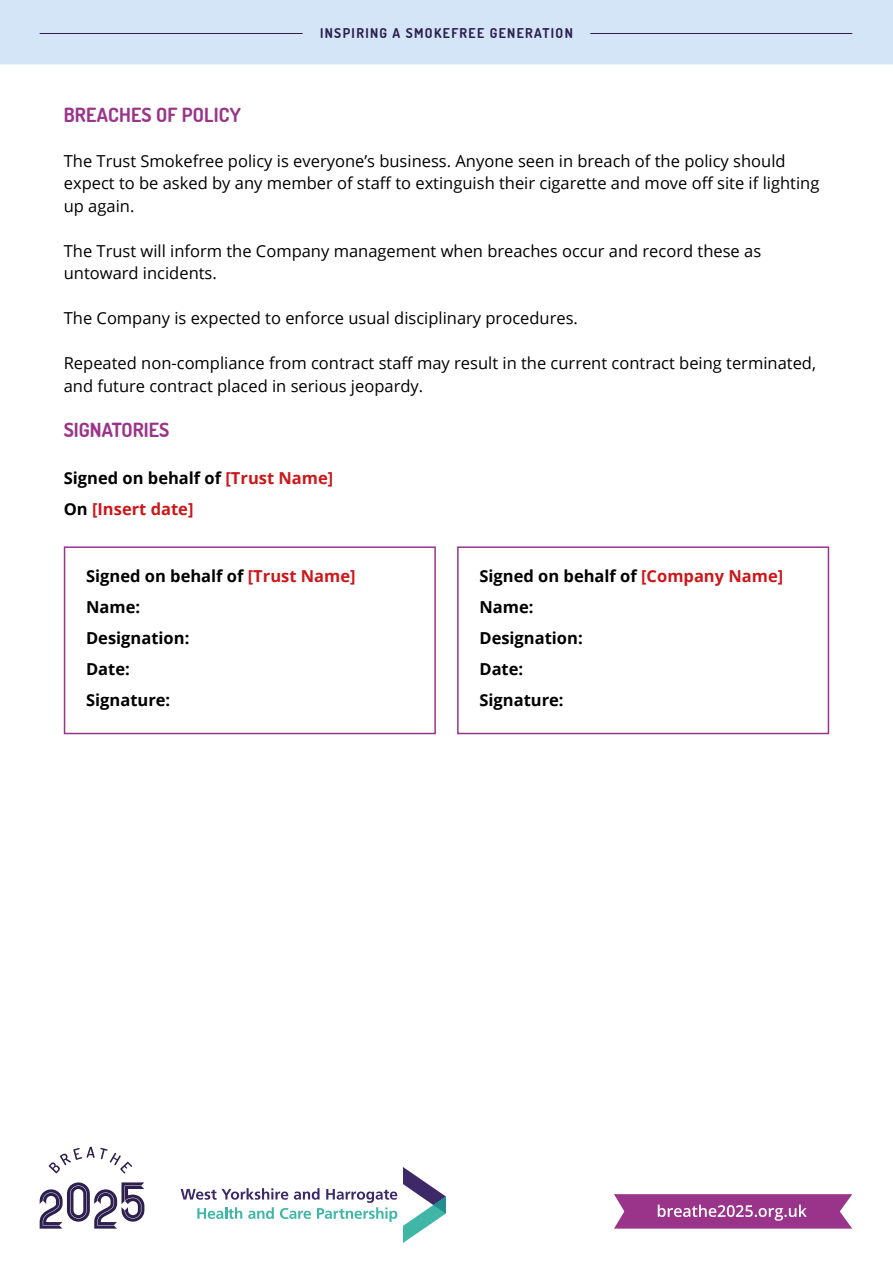
<style>
.page{position:relative;width:893px;height:1263px;background:#fff}
.page>*{position:absolute;margin:0;border:0;box-sizing:border-box;transform-origin:0 0}
.t1{font:700 19.5px "Dosis";letter-spacing:.01em;color:#9a348a}
.t2{font:16.5px/22.5px "Open Sans";color:#000}
.t3{font:700 16.5px/31px "Open Sans";color:#000}
.t4{font:700 16.5px/31px "Open Sans";color:#cd171a}
.t5{font:700 13.5px "Dosis";letter-spacing:.1em;color:#2d204f}
.s1{color:#000}
.s2{color:#cd171a}
</style>
<div class="page">
<div style="left:0;top:0;width:893px;height:65px;background:#d3e5f7"></div>
<hr style="left:590px;top:33px;width:262px;height:1px;background:#2d204f">
<hr style="left:40px;top:33px;width:263px;height:1px;background:#2d204f">
<svg style="left:614px;top:1194px;width:239px;height:35px;background:#a8509a"></svg>
<svg style="left:40px;top:1182px;width:104px;height:46px"></svg>
<svg style="left:49px;top:1147px;width:83px;height:26px"></svg>
<svg style="left:181px;top:1188px;width:216px;height:34px"></svg>
<svg style="left:403px;top:1167px;width:43px;height:76px"></svg>
<div style="left:64px;top:546px;width:372px;height:188px;border:2px solid #9a348a"></div>
<div style="left:457px;top:546px;width:372px;height:188px;border:2px solid #9a348a"></div>
<p class="t5" style="left:320px;top:24px;width:254px">INSPIRING A SMOKEFREE GENERATION</p>
<p class="t1" style="left:64px;top:101px;width:179px">BREACHES OF POLICY</p>
<p class="t2" style="left:64px;top:149px;width:757px">The Trust Smokefree policy is everyone’s business. Anyone seen in breach of the policy should expect to be asked by any member of staff to extinguish their cigarette and move off site if lighting up again.</p>
<p class="t2" style="left:64px;top:239px;width:699px">The Trust will inform the Company management when breaches occur and record these as untoward incidents.</p>
<p class="t2" style="left:64px;top:307px;width:516px">The Company is expected to enforce usual disciplinary procedures.</p>
<p class="t2" style="left:64px;top:352px;width:754px">Repeated non-compliance from contract staff may result in the current contract being terminated, and future contract placed in serious jeopardy.</p>
<p class="t1" style="left:64px;top:416px;width:107px">SIGNATORIES</p>
<p class="t4" style="left:64px;top:462px;width:271px"><span class="s1">Signed on behalf of</span> [Trust Name]<br><span class="s1">On</span> [Insert date]</p>
<p class="t3" style="left:86px;top:560px;width:271px">Signed on behalf of <span class="s2">[Trust Name]<br></span>Name:<br>Designation:<br>Date:<br>Signature:</p>
<p class="t3" style="left:479px;top:560px;width:305px">Signed on behalf of <span class="s2">[Company Name]<br></span>Name:<br>Designation:<br>Date:<br>Signature:</p>
</div>
